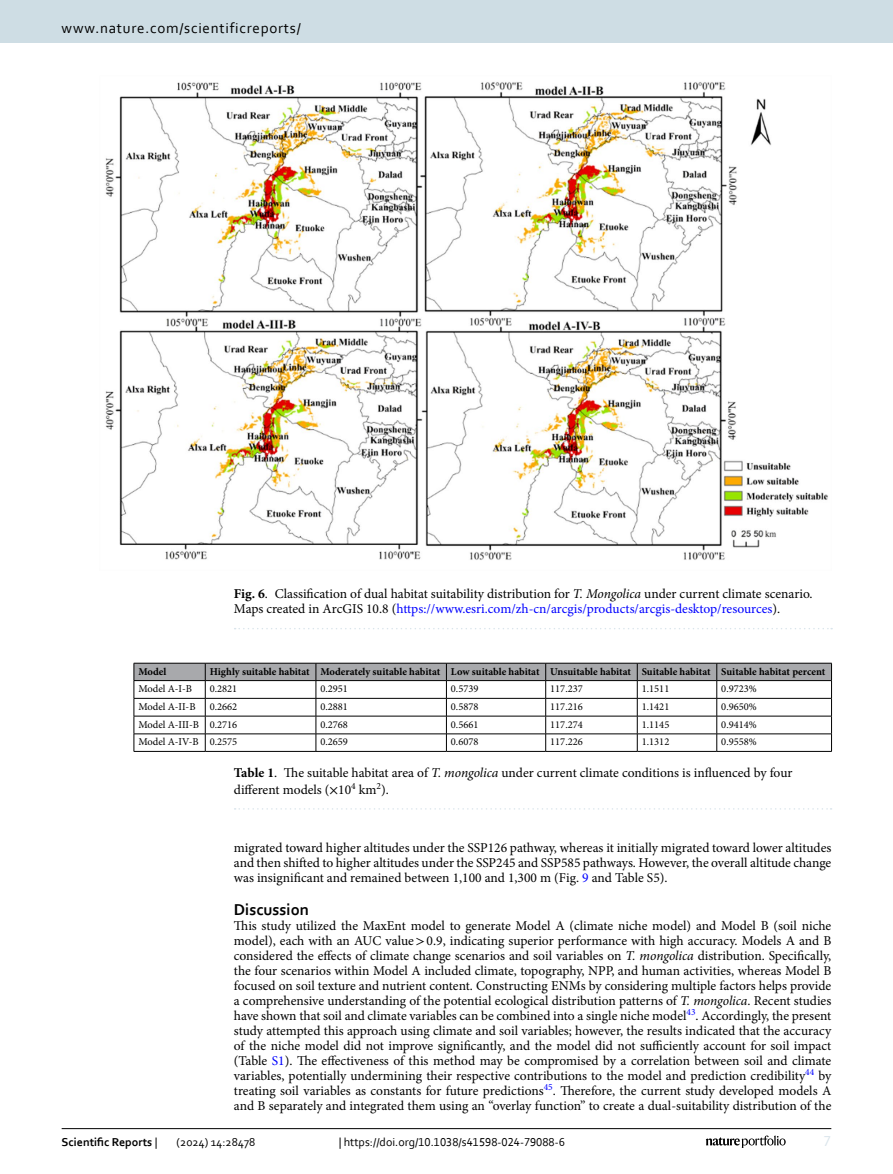
<style>
.page{position:relative;width:893px;height:1174px;background:#fff}
.page>*{position:absolute;margin:0;border:0;box-sizing:border-box;transform-origin:0 0}
.Head_1{font:700 16.5px "Corbel";color:#000}
.t1{font:15px "Corbel";letter-spacing:.05em;color:#000}
.t2{font:15px "Corbel";color:#d9e4eb}
.Body_Text{font:13.5px/15px "Minion Pro";color:#000;text-align:justify}
.Body_Text_Indent{font:13.5px/15px "Minion Pro";color:#000;text-align:justify}
.Figure_Caption{font:13.5px/15px "Minion Pro";color:#000}
.Table_Caption{font:13.5px/16.5px "Minion Pro";letter-spacing:-.005em;color:#000}
.t3{font:12px "Corbel";color:#000}
.t4{font:700 12px "Corbel";color:#000}
.Table_Body{font:10.5px "Minion Pro";color:#000}
.Table_Head{font:700 10.5px "Minion Pro";letter-spacing:-.005em;color:#000}
.s1{font-weight:700}
.s2{font-style:italic}
.s3{color:#00f}
.s4{font-family:"STIX"}
.s5{font-weight:400}
</style>
<div class="page">
<hr style="left:205px;top:751px;width:111px;height:1px;background:#000">
<hr style="left:316px;top:751px;width:130px;height:1px;background:#000">
<hr style="left:446px;top:751px;width:100px;height:1px;background:#000">
<hr style="left:546px;top:751px;width:91px;height:1px;background:#000">
<hr style="left:637px;top:751px;width:80px;height:1px;background:#000">
<svg style="left:134px;top:663px;width:698px;height:88px"></svg>
<hr style="left:717px;top:751px;width:115px;height:1px;background:#000">
<hr style="left:134px;top:751px;width:71px;height:1px;background:#000">
<svg style="left:235px;top:808px;width:597px;height:1px"></svg>
<img style="left:105px;top:82px;width:723px;height:478px">
<svg style="left:235px;top:628px;width:597px;height:1px"></svg>
<hr style="left:62px;top:1128px;width:769px;height:1px;background:#000">
<svg style="left:706px;top:1135px;width:80px;height:12px"></svg>
<div style="left:0;top:0;width:893px;height:43px;background:#cedde4"></div>
<p class="t1" style="left:62px;top:18px;width:241px">www.nature.com/scientificreports/</p>
<p class="Figure_Caption" style="left:234px;top:586px;width:580px"><span class="s1">Fig. 6</span>. Classification of dual habitat suitability distribution for <span class="s2">T. Mongolica</span> under current climate scenario.<br>Maps created in ArcGIS 10.8 (<span class="s3">https://www.esri.com/zh-cn/arcgis/products/arcgis-desktop/resources</span>).</p>
<p class="Table_Head" style="left:138px;top:664px;width:30px">Model</p>
<p class="Table_Head" style="left:210px;top:664px;width:102px">Highly suitable habitat</p>
<p class="Table_Head" style="left:320px;top:664px;width:121px">Moderately suitable habitat</p>
<p class="Table_Head" style="left:451px;top:664px;width:90px">Low suitable habitat</p>
<p class="Table_Head" style="left:550px;top:664px;width:82px">Unsuitable habitat</p>
<p class="Table_Head" style="left:642px;top:664px;width:70px">Suitable habitat</p>
<p class="Table_Head" style="left:721px;top:664px;width:106px">Suitable habitat percent</p>
<p class="Table_Body" style="left:138px;top:681px;width:55px">Model A-I-B</p>
<p class="Table_Body" style="left:210px;top:681px;width:29px">0.2821</p>
<p class="Table_Body" style="left:320px;top:681px;width:29px">0.2951</p>
<p class="Table_Body" style="left:451px;top:681px;width:29px">0.5739</p>
<p class="Table_Body" style="left:550px;top:681px;width:34px">117.237</p>
<p class="Table_Body" style="left:642px;top:681px;width:29px">1.1511</p>
<p class="Table_Body" style="left:721px;top:681px;width:37px">0.9723%</p>
<p class="Table_Body" style="left:138px;top:699px;width:59px">Model A-II-B</p>
<p class="Table_Body" style="left:210px;top:699px;width:29px">0.2662</p>
<p class="Table_Body" style="left:320px;top:699px;width:29px">0.2881</p>
<p class="Table_Body" style="left:451px;top:699px;width:29px">0.5878</p>
<p class="Table_Body" style="left:550px;top:699px;width:34px">117.216</p>
<p class="Table_Body" style="left:642px;top:699px;width:29px">1.1421</p>
<p class="Table_Body" style="left:721px;top:699px;width:37px">0.9650%</p>
<p class="Table_Body" style="left:138px;top:717px;width:62px">Model A-III-B</p>
<p class="Table_Body" style="left:210px;top:717px;width:29px">0.2716</p>
<p class="Table_Body" style="left:320px;top:717px;width:29px">0.2768</p>
<p class="Table_Body" style="left:451px;top:717px;width:29px">0.5661</p>
<p class="Table_Body" style="left:550px;top:717px;width:34px">117.274</p>
<p class="Table_Body" style="left:642px;top:717px;width:29px">1.1145</p>
<p class="Table_Body" style="left:721px;top:717px;width:37px">0.9414%</p>
<p class="Table_Body" style="left:138px;top:735px;width:62px">Model A-IV-B</p>
<p class="Table_Body" style="left:210px;top:735px;width:29px">0.2575</p>
<p class="Table_Body" style="left:320px;top:735px;width:29px">0.2659</p>
<p class="Table_Body" style="left:451px;top:735px;width:29px">0.6078</p>
<p class="Table_Body" style="left:550px;top:735px;width:34px">117.226</p>
<p class="Table_Body" style="left:642px;top:735px;width:29px">1.1312</p>
<p class="Table_Body" style="left:721px;top:735px;width:37px">0.9558%</p>
<p class="Table_Caption" style="left:234px;top:764px;width:560px"><span class="s1">Table 1</span>. The suitable habitat area of <span class="s2">T. mongolica</span> under current climate conditions is influenced by four different models (<span class="s4">×</span>10<sup>4</sup> km<sup>2</sup>).</p>
<p class="Body_Text_Indent" style="left:234px;top:839px;width:599px">migrated toward higher altitudes under the SSP126 pathway, whereas it initially migrated toward lower altitudes and then shifted to higher altitudes under the SSP245 and SSP585 pathways. However, the overall altitude change was insignificant and remained between 1,100 and 1,300 m (Fig. <span class="s3">9</span> and Table S5).</p>
<p class="Head_1" style="left:234px;top:899px;width:77px">Discussion</p>
<p class="Body_Text" style="left:234px;top:917px;width:599px">This study utilized the MaxEnt model to generate Model A (climate niche model) and Model B (soil niche model), each with an AUC value<span class="s4">&gt;</span>0.9, indicating superior performance with high accuracy. Models A and B considered the effects of climate change scenarios and soil variables on <span class="s2">T. mongolica</span> distribution. Specifically, the four scenarios within Model A included climate, topography, NPP, and human activities, whereas Model B focused on soil texture and nutrient content. Constructing ENMs by considering multiple factors helps provide a comprehensive understanding of the potential ecological distribution patterns of <span class="s2">T. mongolica</span>. Recent studies have shown that soil and climate variables can be combined into a single niche model<sup>43</sup>. Accordingly, the present study attempted this approach using climate and soil variables; however, the results indicated that the accuracy of the niche model did not improve significantly, and the model did not sufficiently account for soil impact (Table <span class="s3">S1</span>). The effectiveness of this method may be compromised by a correlation between soil and climate variables, potentially undermining their respective contributions to the model and prediction credibility<sup>44</sup> by treating soil variables as constants for future predictions<sup>45</sup>. Therefore, the current study developed models A and B separately and integrated them using an “overlay function” to create a dual-suitability distribution of the</p>
<p class="t4" style="left:62px;top:1134px;width:97px">Scientific Reports <span class="s5">|</span></p>
<p class="t3" style="left:177px;top:1134px;width:80px">(2024) 14:28478</p>
<p class="t3" style="left:339px;top:1134px;width:228px">| https://doi.org/10.1038/s41598-024-79088-6</p>
<p class="t2" style="left:824px;top:1132px;width:9px">7</p>
</div>
